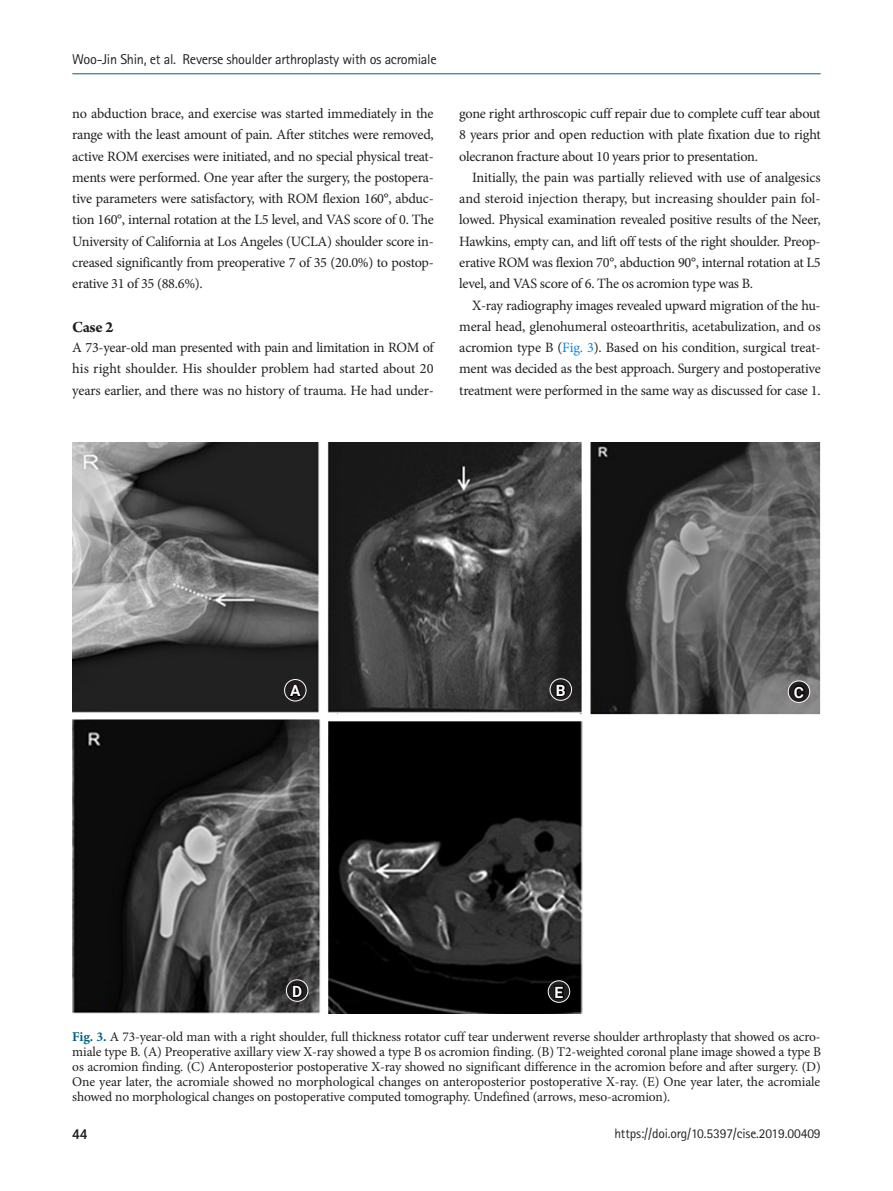
<style>
.page{position:relative;width:893px;height:1191px;background:#fff}
.page>*{position:absolute;margin:0;border:0;box-sizing:border-box;transform-origin:0 0}
.body-sub-title{font:700 16.5px "Arno Pro";color:#231f20}
.t1{font:700 15.6px "Roboto";color:#fff}
.body{font:14.25px/21.3px "Minion Pro";letter-spacing:-.02em;color:#231f20;text-align:justify}
.t2{font:14.25px "Rotis Sans Serif Std";letter-spacing:-.02em;color:#231f20}
.fig-caption{font:13.5px/15px "Minion Pro";letter-spacing:-.015em;color:#231f20;text-align:justify}
.t3{font:13.5px "Rotis Sans Serif Std";letter-spacing:-.01em;color:#231f20}
.t4{font:500 13.5px "Roboto";color:#231f20}
.s1{color:#0b88de}
.s2{font-weight:700;color:#006180}
</style>
<div class="page">
<img style="left:72px;top:442px;width:749px;height:571px">
<svg style="left:285px;top:679px;width:21px;height:22px"></svg>
<div style="left:284px;top:679px;width:22px;height:22px;border:1px solid #fff;border-radius:50%"></div>
<svg style="left:287px;top:683px;width:17px;height:16px"></svg>
<svg style="left:550px;top:679px;width:22px;height:21px"></svg>
<div style="left:550px;top:678px;width:22px;height:22px;border:1px solid #fff;border-radius:50%"></div>
<svg style="left:555px;top:682px;width:13px;height:15px"></svg>
<svg style="left:788px;top:681px;width:22px;height:21px"></svg>
<div style="left:788px;top:680px;width:22px;height:23px;border:1px solid #fff;border-radius:50%"></div>
<svg style="left:792px;top:684px;width:14px;height:16px"></svg>
<svg style="left:286px;top:979px;width:22px;height:22px"></svg>
<div style="left:286px;top:979px;width:22px;height:22px;border:1px solid #fff;border-radius:50%"></div>
<svg style="left:291px;top:982px;width:13px;height:16px"></svg>
<svg style="left:548px;top:980px;width:22px;height:22px"></svg>
<div style="left:548px;top:980px;width:22px;height:22px;border:1px solid #fff;border-radius:50%"></div>
<svg style="left:553px;top:984px;width:12px;height:15px"></svg>
<hr style="left:72px;top:73px;width:749px;height:1px;background:#006180">
<p class="t2" style="left:72px;top:51px;width:366px">Woo-Jin Shin, et al. Reverse shoulder arthroplasty with os acromiale</p>
<p class="body" style="left:72px;top:103px;width:363px">no abduction brace, and exercise was started immediately in the range with the least amount of pain. After stitches were removed, active ROM exercises were initiated, and no special physical treat&shy;ments were performed. One year after the surgery, the postopera&shy;tive parameters were satisfactory, with ROM flexion 160°, abduc&shy;tion 160°, internal rotation at the L5 level, and VAS score of 0. The University of California at Los Angeles (UCLA) shoulder score in&shy;creased significantly from preoperative 7 of 35 (20.0%) to postop&shy;erative 31 of 35 (88.6%).</p>
<p class="body-sub-title" style="left:72px;top:318px;width:43px">Case 2</p>
<p class="body" style="left:72px;top:337px;width:363px">A 73-year-old man presented with pain and limitation in ROM of his right shoulder. His shoulder problem had started about 20 years earlier, and there was no history of trauma. He had under-</p>
<p class="body" style="left:459px;top:103px;width:363px">gone right arthroscopic cuff repair due to complete cuff tear about 8 years prior and open reduction with plate fixation due to right olecranon fracture about 10 years prior to presentation.</p>
<p class="body" style="left:459px;top:167px;width:363px;text-indent:13px">Initially, the pain was partially relieved with use of analgesics and steroid injection therapy, but increasing shoulder pain fol&shy;lowed. Physical examination revealed positive results of the Neer, Hawkins, empty can, and lift off tests of the right shoulder. Preop&shy;erative ROM was flexion 70°, abduction 90°, internal rotation at L5 level, and VAS score of 6. The os acromion type was B.</p>
<p class="body" style="left:459px;top:294px;width:363px;text-indent:13px">X-ray radiography images revealed upward migration of the hu&shy;meral head, glenohumeral osteoarthritis, acetabulization, and os acromion type B (<span class="s1">Fig. 3</span>). Based on his condition, surgical treat&shy;ment was decided as the best approach. Surgery and postoperative treatment were performed in the same way as discussed for case 1.</p>
<p class="t1" style="left:290px;top:680px;width:12px">A</p>
<p class="t1" style="left:556px;top:679px;width:11px">B</p>
<p class="t1" style="left:794px;top:681px;width:12px">C</p>
<p class="t1" style="left:292px;top:980px;width:12px">D</p>
<p class="t1" style="left:555px;top:981px;width:10px">E</p>
<p class="fig-caption" style="left:72px;top:1029px;width:750px"><span class="s2">Fig. 3.</span> A 73-year-old man with a right shoulder, full thickness rotator cuff tear underwent reverse shoulder arthroplasty that showed os acro&shy;miale type B. (A) Preoperative axillary view X-ray showed a type B os acromion finding. (B) T2-weighted coronal plane image showed a type B os acromion finding. (C) Anteroposterior postoperative X-ray showed no significant difference in the acromion before and after surgery. (D)<br>One year later, the acromiale showed no morphological changes on anteroposterior postoperative X-ray. (E) One year later, the acromiale showed no morphological changes on postoperative computed tomography. Undefined (arrows, meso-acromion).</p>
<p class="t4" style="left:72px;top:1124px;width:17px">44</p>
<p class="t3" style="left:614px;top:1125px;width:208px">https://doi.org/10.5397/cise.2019.00409</p>
</div>
